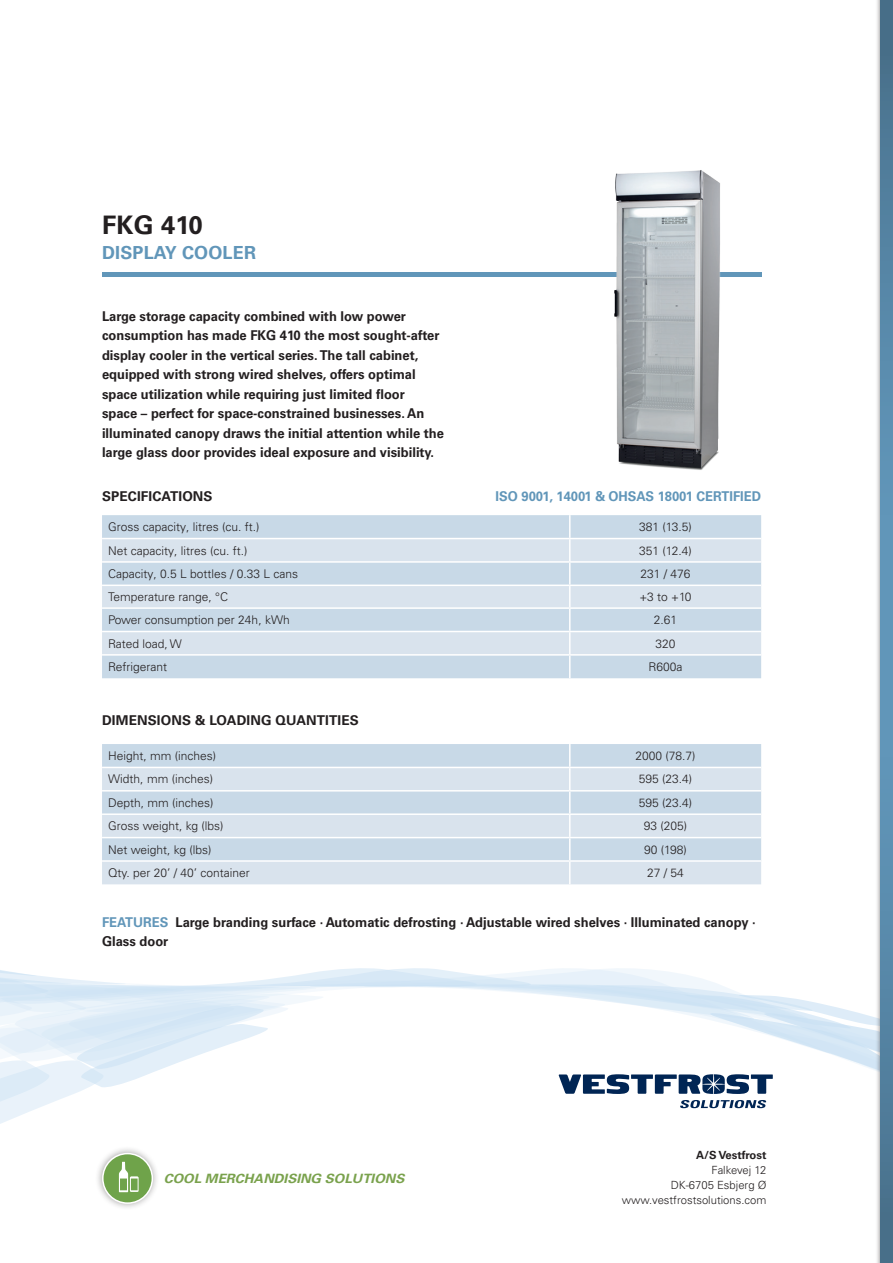
<style>
.page{position:relative;width:893px;height:1263px;background:#fff}
.page>*{position:absolute;margin:0;border:0;box-sizing:border-box;transform-origin:0 0}
.t1{font:700 25.5px "Univers LT Pro 65";letter-spacing:.01em;color:#231f20}
.t2{font:700 18px "Univers LT Pro 65";letter-spacing:.01em;color:#6196b9}
.t3{font:700 13.5px/19.5px "Univers LT Pro 65";color:#231f20;scale:.96 1}
.t4{font:700 13.5px "Univers LT Pro 65";color:#231f20}
.t5{font:700 13.5px "Univers LT Pro 65";color:#6196b9;scale:.96 1}
.t6{font:italic 700 12.9px "Univers LT Pro 65";color:#7aa24d;scale:1.05 1}
.t7{font:300 12px "Univers LT Pro 45";color:#231f20}
.t8{font:300 11.25px/15px "Univers LT Pro 45";color:#231f20;text-align:right}
.t9{font:700 11.25px "Univers LT Pro 65";color:#231f20}
.s1{color:#6196b9}
</style>
<div class="page">
<svg style="left:0;top:968px;width:875px;height:156px"></svg>
<div style="left:875px;top:0;width:18px;height:1263px;background:#231f20;opacity:.5"></div>
<svg style="left:880px;top:0;width:13px;height:1263px"></svg>
<hr style="left:102px;top:272px;width:659px;height:4px;background:#6196b9">
<div style="left:95px;top:1146px;width:65px;height:65px;background:#231f20;opacity:.4"></div>
<div style="left:103px;top:1153px;width:49px;height:50px;background:#6fa34a;border-radius:50%"></div>
<svg style="left:119px;top:1162px;width:20px;height:30px"></svg>
<div style="left:102px;top:1153px;width:51px;height:51px;border:2px solid #fff;border-radius:50%"></div>
<div style="left:102px;top:515px;width:659px;height:163px;background:#c8d9e7"></div>
<svg style="left:102px;top:539px;width:659px;height:115px;fill:#d9e3ed"></svg>
<hr style="left:569px;top:515px;width:2px;height:23px;background:#fff">
<hr style="left:102px;top:538px;width:468px;height:1px;background:#fff">
<hr style="left:570px;top:538px;width:191px;height:1px;background:#fff">
<hr style="left:569px;top:539px;width:2px;height:22px;background:#fff">
<hr style="left:102px;top:561px;width:468px;height:2px;background:#fff">
<hr style="left:570px;top:561px;width:191px;height:2px;background:#fff">
<hr style="left:569px;top:563px;width:2px;height:22px;background:#fff">
<hr style="left:102px;top:585px;width:468px;height:1px;background:#fff">
<hr style="left:570px;top:585px;width:191px;height:1px;background:#fff">
<hr style="left:569px;top:586px;width:2px;height:21px;background:#fff">
<hr style="left:102px;top:607px;width:468px;height:2px;background:#fff">
<hr style="left:570px;top:607px;width:191px;height:2px;background:#fff">
<hr style="left:569px;top:609px;width:2px;height:22px;background:#fff">
<hr style="left:102px;top:631px;width:468px;height:1px;background:#fff">
<hr style="left:570px;top:631px;width:191px;height:1px;background:#fff">
<hr style="left:569px;top:632px;width:2px;height:22px;background:#fff">
<hr style="left:102px;top:654px;width:468px;height:2px;background:#fff">
<hr style="left:570px;top:654px;width:191px;height:2px;background:#fff">
<hr style="left:569px;top:656px;width:2px;height:22px;background:#fff">
<div style="left:102px;top:744px;width:659px;height:23px;background:#c8d9e7"></div>
<svg style="left:102px;top:768px;width:659px;height:116px;fill:#d9e3ed"></svg>
<hr style="left:569px;top:744px;width:2px;height:23px;background:#fff">
<hr style="left:569px;top:768px;width:2px;height:22px;background:#fff">
<hr style="left:102px;top:790px;width:468px;height:1px;background:#fff">
<hr style="left:570px;top:790px;width:191px;height:1px;background:#fff">
<hr style="left:569px;top:791px;width:2px;height:22px;background:#fff">
<hr style="left:102px;top:813px;width:468px;height:2px;background:#fff">
<hr style="left:570px;top:813px;width:191px;height:2px;background:#fff">
<hr style="left:569px;top:815px;width:2px;height:22px;background:#fff">
<hr style="left:102px;top:837px;width:468px;height:1px;background:#fff">
<hr style="left:570px;top:837px;width:191px;height:1px;background:#fff">
<hr style="left:569px;top:838px;width:2px;height:22px;background:#fff">
<hr style="left:102px;top:860px;width:468px;height:2px;background:#fff">
<hr style="left:570px;top:860px;width:191px;height:2px;background:#fff">
<hr style="left:569px;top:862px;width:2px;height:22px;background:#fff">
<img style="left:601px;top:170px;width:135px;height:300px">
<h1 class="t1" style="left:102px;top:209px;width:102px">FKG 410</h1>
<h2 class="t2" style="left:102px;top:242px;width:155px">DISPLAY COOLER</h2>
<p class="t3" style="left:102px;top:306px;width:358px">Large storage capacity combined with low power consumption has made FKG 410 the most sought-after display cooler in the vertical series. The tall cabinet, equipped with strong wired shelves, offers optimal space utilization while requiring just limited floor<br>space – perfect for space-constrained businesses. An illuminated canopy draws the initial attention while the large glass door provides ideal exposure and visibility.</p>
<p class="t5" style="left:496px;top:488px;width:278px">ISO 9001, 14001 &amp; OHSAS 18001 CERTIFIED</p>
<p class="t4" style="left:102px;top:488px;width:112px">SPECIFICATIONS</p>
<p class="t7" style="left:108px;top:520px;width:153px">Gross capacity, litres (cu. ft.)</p>
<p class="t7" style="left:639px;top:520px;width:54px">381 (13.5)</p>
<p class="t7" style="left:108px;top:543px;width:141px">Net capacity, litres (cu. ft.)</p>
<p class="t7" style="left:639px;top:543px;width:54px">351 (12.4)</p>
<p class="t7" style="left:108px;top:566px;width:192px">Capacity, 0.5 L bottles / 0.33 L cans</p>
<p class="t7" style="left:640px;top:566px;width:52px">231 / 476</p>
<p class="t7" style="left:108px;top:589px;width:122px">Temperature range, °C</p>
<p class="t7" style="left:639px;top:589px;width:54px">+3 to +10</p>
<p class="t7" style="left:108px;top:613px;width:183px">Power consumption per 24h, kWh</p>
<p class="t7" style="left:654px;top:613px;width:25px">2.61</p>
<p class="t7" style="left:108px;top:636px;width:75px">Rated load, W</p>
<p class="t7" style="left:655px;top:636px;width:22px">320</p>
<p class="t7" style="left:108px;top:659px;width:61px">Refrigerant</p>
<p class="t7" style="left:648px;top:659px;width:36px">R600a</p>
<p class="t4" style="left:102px;top:712px;width:258px">DIMENSIONS &amp; LOADING QUANTITIES</p>
<p class="t7" style="left:108px;top:748px;width:110px">Height, mm (inches)</p>
<p class="t7" style="left:635px;top:748px;width:62px">2000 (78.7)</p>
<p class="t7" style="left:108px;top:772px;width:106px">Width, mm (inches)</p>
<p class="t7" style="left:639px;top:772px;width:55px">595 (23.4)</p>
<p class="t7" style="left:108px;top:795px;width:107px">Depth, mm (inches)</p>
<p class="t7" style="left:639px;top:795px;width:55px">595 (23.4)</p>
<p class="t7" style="left:108px;top:819px;width:117px">Gross weight, kg (lbs)</p>
<p class="t7" style="left:644px;top:819px;width:45px">93 (205)</p>
<p class="t7" style="left:108px;top:842px;width:105px">Net weight, kg (lbs)</p>
<p class="t7" style="left:644px;top:842px;width:44px">90 (198)</p>
<p class="t7" style="left:108px;top:865px;width:143px">Qty. per 20’ / 40’ container</p>
<p class="t7" style="left:647px;top:865px;width:38px">27 / 54</p>
<p class="t3" style="left:102px;top:912px;width:682px"><span class="s1">FEATURES</span> Large branding surface · Automatic defrosting · Adjustable wired shelves · Illuminated canopy ·<br>Glass door</p>
<p class="t6" style="left:164px;top:1171px;width:231px">COOL MERCHANDISING SOLUTIONS</p>
<p class="t9" style="left:696px;top:1148px;width:72px">A/S Vestfrost</p>
<p class="t8" style="left:622px;top:1162px;width:146px">Falkevej 12<br>DK-6705 Esbjerg Ø www.vestfrostsolutions.com</p>
</div>
